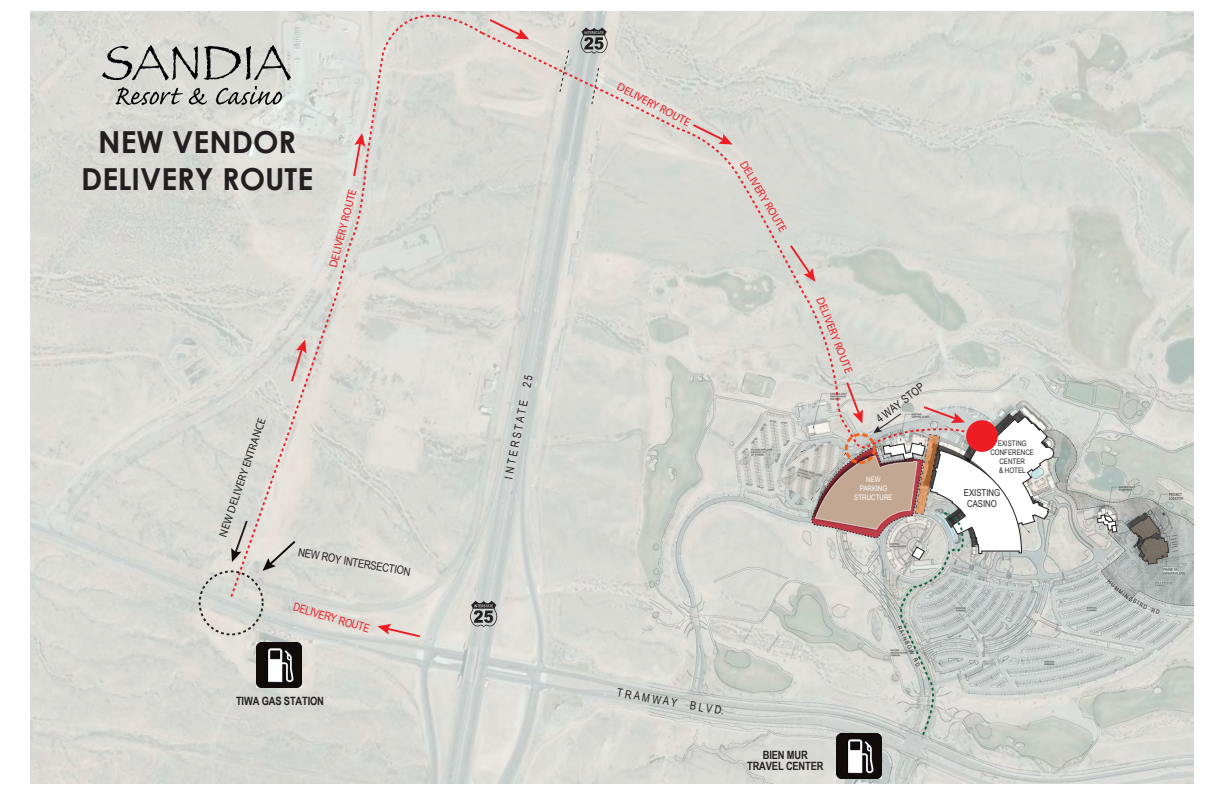
<style>
.page{position:relative;width:1224px;height:792px;background:#fff}
.page>*{position:absolute;margin:0;border:0;box-sizing:border-box;transform-origin:0 0}
.t1{font:700 30.4px/36.4px "Century Gothic";color:#231f20;text-align:center}
.t2{font:11.4px "Myriad Pro";color:#ee1d23}
.t3{font:11.4px "Arial Narrow";color:#231f20}
.t4{font:700 11.4px/11.4px "Arial Narrow";letter-spacing:-.015em;color:#231f20;text-align:center}
.t5{font:11.4px "Myriad Pro";color:#231f20}
.t6{font:11.4px "Arial Narrow";color:#ee1d23}
.t7{font:9.5px/11.4px "Arial Narrow";color:#231f20;text-align:center}
.t8{font:7.6px/9.1px "Arial Narrow";color:#231f20;text-align:center}
.t9{font:7.6px/9.1px "Arial Narrow";color:#fff;text-align:center}
.t10{font:5.9px "Arial Narrow";color:#231f20}
</style>
<div class="page">
<img style="left:31px;top:12px;width:1162px;height:772px">
<svg style="left:1097px;top:514px;width:21px;height:19px"></svg>
<svg style="left:1126px;top:513px;width:43px;height:52px;background:#81807b"></svg>
<svg style="left:485px;top:31px;width:396px;height:420px;background:#d7d7d2"></svg>
<svg style="left:591px;top:67px;width:9px;height:38px"></svg>
<svg style="left:559px;top:49px;width:11px;height:45px"></svg>
<svg style="left:229px;top:11px;width:256px;height:589px;background:#dbdad5"></svg>
<img style="left:776px;top:442px;width:8px;height:59px">
<svg style="left:470px;top:601px;width:27px;height:26px"></svg>
<svg style="left:581px;top:27px;width:27px;height:27px"></svg>
<div style="left:199px;top:570px;width:65px;height:65px;border:2px dashed #231f20;border-radius:50%"></div>
<svg style="left:352px;top:133px;width:13px;height:45px"></svg>
<svg style="left:377px;top:624px;width:45px;height:15px"></svg>
<svg style="left:263px;top:539px;width:34px;height:32px"></svg>
<svg style="left:488px;top:17px;width:41px;height:22px"></svg>
<svg style="left:691px;top:123px;width:42px;height:22px"></svg>
<svg style="left:788px;top:243px;width:27px;height:39px"></svg>
<svg style="left:784px;top:380px;width:271px;height:357px;background:#cdcbc6"></svg>
<svg style="left:231px;top:519px;width:18px;height:43px"></svg>
<svg style="left:290px;top:340px;width:16px;height:44px"></svg>
<div style="left:966px;top:420px;width:32px;height:32px;background:#ee1d23;border-radius:50%"></div>
<img style="left:837px;top:734px;width:45px;height:45px">
<img style="left:256px;top:643px;width:45px;height:45px">
<svg style="left:102px;top:45px;width:96px;height:35px;background:#aeaeaa"></svg>
<svg style="left:204px;top:45px;width:87px;height:35px;background:#ababa7"></svg>
<svg style="left:115px;top:87px;width:68px;height:18px"></svg>
<svg style="left:189px;top:88px;width:18px;height:17px"></svg>
<svg style="left:216px;top:86px;width:66px;height:19px"></svg>
<svg style="left:1107px;top:579px;width:53px;height:36px;background:#bac0be"></svg>
<h1 class="t1" style="left:81px;top:123px;width:233px">NEW VENDOR<br>DELIVERY ROUTE</h1>
<p class="t2" style="left:326px;top:265px;width:82px;rotate:-75deg">DELIVERY ROUTE</p>
<p class="t5" style="left:216px;top:534px;width:126px;rotate:-71deg">NEW DELIVERY ENTRANCE</p>
<p class="t3" style="left:300px;top:544px;width:115px;rotate:10deg">NEW ROY INTERSECTION</p>
<p class="t6" style="left:296px;top:599px;width:81px;rotate:16deg">DELIVERY ROUTE</p>
<p class="t4" style="left:236px;top:695px;width:89px">TIWA GAS STATION</p>
<p class="t3" style="left:500px;top:477px;width:107px;rotate:-79deg">I N T E R S T A T E 2 5</p>
<p class="t2" style="left:621px;top:80px;width:82px;rotate:27deg">DELIVERY ROUTE</p>
<p class="t2" style="left:749px;top:158px;width:82px;rotate:59deg">DELIVERY ROUTE</p>
<p class="t2" style="left:827px;top:295px;width:82px;rotate:69deg">DELIVERY ROUTE</p>
<p class="t3" style="left:873px;top:414px;width:59px;rotate:-38deg">4 WAY STOP</p>
<p class="t9" style="left:854px;top:474px;width:40px">NEW<br>PARKING<br>STRUCTURE</p>
<p class="t8" style="left:990px;top:438px;width:45px">EXISTING<br>CONFERENCE<br>CENTER<br>&amp; HOTEL</p>
<p class="t7" style="left:964px;top:486px;width:38px">EXISTING<br>CASINO</p>
<p class="t3" style="left:619px;top:684px;width:110px;rotate:10deg">T RA M W A Y B L V D.</p>
<p class="t4" style="left:747px;top:749px;width:78px">BIEN MUR<br>TRAVEL CENTER</p>
<p class="t10" style="left:903px;top:624px;width:47px;rotate:64deg">R A I N B O W R D.</p>
</div>
